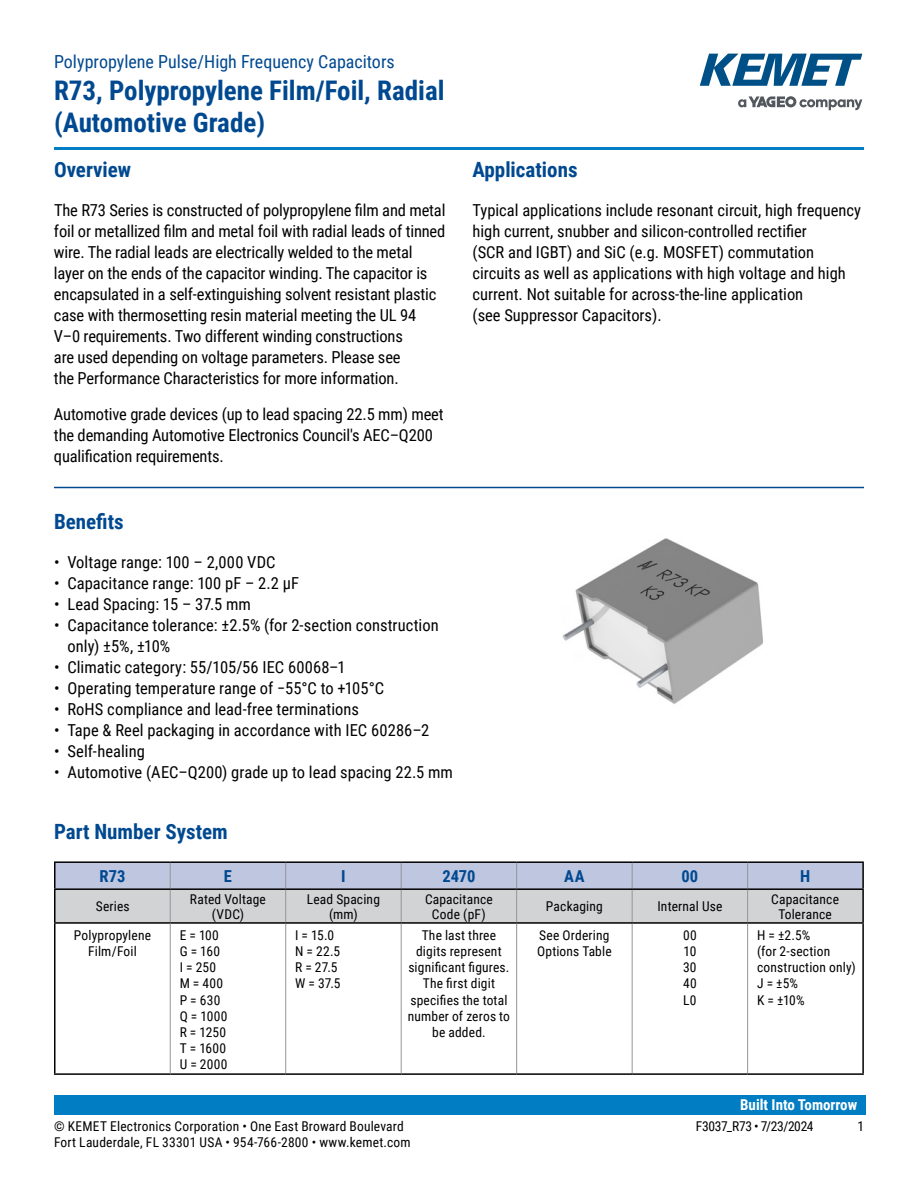
<style>
.page{position:relative;width:918px;height:1188px;background:#fff}
.page>*{position:absolute;margin:0;border:0;box-sizing:border-box;transform-origin:0 0}
.t1{font:700 27px/32.4px "Roboto Condensed";color:#004990}
.t2{font:700 21px "Roboto Condensed";color:#004990}
.t3{font:18px "Roboto Condensed";color:#004990}
.t4{font:16.5px/21px "Roboto Condensed";letter-spacing:-.01em;color:#000}
.t5{font:700 16.5px "Roboto Condensed";color:#004990}
.t6{font:700 15px "Roboto Condensed";color:#fff}
.t7{font:13.5px/16.2px "Roboto Condensed";letter-spacing:.015em;color:#000;text-align:center}
.t8{font:13.5px "Roboto Condensed";letter-spacing:-.025em;color:#000}
</style>
<div class="page">
<svg style="left:738px;top:96px;width:124px;height:14px"></svg>
<svg style="left:700px;top:54px;width:162px;height:32px"></svg>
<div style="left:54px;top:1095px;width:811px;height:20px;background:#007dc3"></div>
<hr style="left:54px;top:487px;width:810px;height:1px;background:#004990">
<svg style="left:56px;top:863px;width:806px;height:59px;background:#c8cdd9"></svg>
<hr style="left:170px;top:890px;width:1px;height:32px;background:#939598">
<hr style="left:285px;top:890px;width:1px;height:32px;background:#939598">
<hr style="left:401px;top:890px;width:1px;height:32px;background:#939598">
<hr style="left:516px;top:890px;width:1px;height:32px;background:#939598">
<hr style="left:632px;top:890px;width:1px;height:32px;background:#939598">
<hr style="left:747px;top:890px;width:1px;height:32px;background:#939598">
<hr style="left:285px;top:924px;width:1px;height:149px;background:#939598">
<hr style="left:516px;top:924px;width:1px;height:149px;background:#939598">
<hr style="left:632px;top:924px;width:1px;height:149px;background:#939598">
<hr style="left:747px;top:924px;width:1px;height:149px;background:#939598">
<hr style="left:862px;top:863px;width:2px;height:25px;background:#000">
<hr style="left:54px;top:890px;width:2px;height:32px;background:#000">
<hr style="left:862px;top:890px;width:2px;height:32px;background:#000">
<hr style="left:54px;top:922px;width:116px;height:2px;background:#000">
<hr style="left:54px;top:924px;width:2px;height:149px;background:#000">
<hr style="left:401px;top:922px;width:116px;height:2px;background:#000">
<hr style="left:517px;top:922px;width:115px;height:2px;background:#000">
<hr style="left:632px;top:922px;width:116px;height:2px;background:#000">
<hr style="left:862px;top:924px;width:2px;height:149px;background:#000">
<hr style="left:54px;top:1073px;width:116px;height:2px;background:#000">
<hr style="left:401px;top:1073px;width:116px;height:2px;background:#000">
<hr style="left:517px;top:1073px;width:115px;height:2px;background:#000">
<hr style="left:632px;top:1073px;width:116px;height:2px;background:#000">
<hr style="left:748px;top:1073px;width:116px;height:2px;background:#000">
<hr style="left:54px;top:861px;width:116px;height:2px;background:#000">
<hr style="left:54px;top:863px;width:2px;height:25px;background:#000">
<hr style="left:170px;top:861px;width:116px;height:2px;background:#000">
<hr style="left:286px;top:861px;width:115px;height:2px;background:#000">
<hr style="left:401px;top:861px;width:116px;height:2px;background:#000">
<hr style="left:517px;top:861px;width:115px;height:2px;background:#000">
<hr style="left:632px;top:861px;width:116px;height:2px;background:#000">
<hr style="left:748px;top:861px;width:116px;height:2px;background:#000">
<hr style="left:54px;top:888px;width:116px;height:2px;background:#000">
<hr style="left:170px;top:888px;width:116px;height:2px;background:#000">
<hr style="left:286px;top:888px;width:115px;height:2px;background:#000">
<hr style="left:401px;top:888px;width:116px;height:2px;background:#000">
<hr style="left:517px;top:888px;width:115px;height:2px;background:#000">
<hr style="left:632px;top:888px;width:116px;height:2px;background:#000">
<hr style="left:748px;top:888px;width:116px;height:2px;background:#000">
<hr style="left:748px;top:922px;width:116px;height:2px;background:#000">
<hr style="left:170px;top:922px;width:116px;height:2px;background:#000">
<hr style="left:286px;top:922px;width:115px;height:2px;background:#000">
<hr style="left:170px;top:1073px;width:116px;height:2px;background:#000">
<hr style="left:286px;top:1073px;width:115px;height:2px;background:#000">
<hr style="left:170px;top:924px;width:1px;height:149px;background:#939598">
<hr style="left:401px;top:924px;width:1px;height:149px;background:#939598">
<hr style="left:54px;top:147px;width:810px;height:3px;background:#007dc3">
<img style="left:562px;top:538px;width:201px;height:166px">
<p class="t3" style="left:54px;top:48px;width:342px">Polypropylene Pulse/High Frequency Capacitors</p>
<h1 class="t1" style="left:54px;top:73px;width:392px">R73, Polypropylene Film/Foil, Radial (Automotive Grade)</h1>
<p class="t2" style="left:54px;top:155px;width:79px">Overview</p>
<p class="t4" style="left:54px;top:199px;width:393px">The R73 Series is constructed of polypropylene film and metal foil or metallized film and metal foil with radial leads of tinned wire. The radial leads are electrically welded to the metal layer on the ends of the capacitor winding. The capacitor is encapsulated in a self-extinguishing solvent resistant plastic case with thermosetting resin material meeting the UL 94<br>V–0 requirements. Two different winding constructions<br>are used depending on voltage parameters. Please see<br>the Performance Characteristics for more information.</p>
<p class="t4" style="left:54px;top:403px;width:391px">Automotive grade devices (up to lead spacing 22.5 mm) meet the demanding Automotive Electronics Council's AEC–Q200 qualification requirements.</p>
<p class="t2" style="left:54px;top:507px;width:71px">Benefits</p>
<p class="t4" style="left:54px;top:551px;width:223px">• Voltage range: 100 – 2,000 VDC</p>
<p class="t4" style="left:54px;top:572px;width:247px">• Capacitance range: 100 pF – 2.2 µF</p>
<p class="t4" style="left:54px;top:593px;width:198px">• Lead Spacing: 15 – 37.5 mm</p>
<p class="t4" style="left:67px;top:614px;width:373px;text-indent:-13px">• Capacitance tolerance: ±2.5% (for 2-section construction only) ±5%, ±10%</p>
<p class="t4" style="left:54px;top:656px;width:293px">• Climatic category: 55/105/56 IEC 60068–1</p>
<p class="t4" style="left:54px;top:677px;width:332px">• Operating temperature range of −55°C to +105°C</p>
<p class="t4" style="left:54px;top:698px;width:306px">• RoHS compliance and lead-free terminations</p>
<p class="t4" style="left:54px;top:719px;width:377px">• Tape &amp; Reel packaging in accordance with IEC 60286–2</p>
<p class="t4" style="left:54px;top:740px;width:92px">• Self-healing</p>
<p class="t4" style="left:54px;top:761px;width:400px">• Automotive (AEC–Q200) grade up to lead spacing 22.5 mm</p>
<p class="t2" style="left:472px;top:155px;width:107px">Applications</p>
<p class="t4" style="left:472px;top:199px;width:390px">Typical applications include resonant circuit, high frequency high current, snubber and silicon-controlled rectifier<br>(SCR and IGBT) and SiC (e.g. MOSFET) commutation circuits as well as applications with high voltage and high current. Not suitable for across-the-line application<br>(see Suppressor Capacitors).</p>
<p class="t2" style="left:54px;top:817px;width:175px">Part Number System</p>
<p class="t5" style="left:100px;top:864px;width:27px">R73</p>
<p class="t5" style="left:224px;top:864px;width:10px">E</p>
<p class="t5" style="left:341px;top:864px;width:6px">I</p>
<p class="t5" style="left:442px;top:864px;width:34px">2470</p>
<p class="t5" style="left:564px;top:864px;width:22px">AA</p>
<p class="t5" style="left:681px;top:864px;width:18px">00</p>
<p class="t5" style="left:800px;top:864px;width:12px">H</p>
<p class="t7" style="left:96px;top:898px;width:35px">Series</p>
<p class="t7" style="left:190px;top:891px;width:77px;line-height:15px">Rated Voltage (VDC)</p>
<p class="t7" style="left:307px;top:891px;width:75px;line-height:15px">Lead Spacing (mm)</p>
<p class="t7" style="left:425px;top:891px;width:69px;line-height:15px">Capacitance<br>Code (pF)</p>
<p class="t7" style="left:546px;top:898px;width:58px">Packaging</p>
<p class="t7" style="left:657px;top:898px;width:66px">Internal Use</p>
<p class="t7" style="left:771px;top:891px;width:69px;line-height:15px">Capacitance<br>Tolerance</p>
<p class="t7" style="left:74px;top:926px;width:79px">Polypropylene<br>Film/Foil</p>
<p class="t7" style="left:180px;top:926px;width:49px;text-align:left">E = 100<br>G = 160<br>I = 250<br>M = 400<br>P = 630<br>Q = 1000<br>R = 1250<br>T = 1600<br>U = 2000</p>
<p class="t7" style="left:295px;top:926px;width:47px;text-align:left">I = 15.0<br>N = 22.5<br>R = 27.5<br>W = 37.5</p>
<p class="t7" style="left:408px;top:926px;width:104px">The last three digits represent significant figures.<br>The first digit specifies the total number of zeros to be added.</p>
<p class="t7" style="left:537px;top:926px;width:76px;text-align:left">See Ordering<br>Options Table</p>
<p class="t7" style="left:683px;top:926px;width:15px;text-align:justify">00<br>10<br>30<br>40<br>L0</p>
<p class="t7" style="left:757px;top:926px;width:100px;text-align:left">H = ±2.5%<br>(for 2-section construction only)<br>J = ±5%<br>K = ±10%</p>
<p class="t6" style="left:740px;top:1094px;width:119px">Built Into Tomorrow</p>
<p class="t7" style="left:54px;top:1117px;width:351px">© KEMET Electronics Corporation • One East Broward Boulevard</p>
<p class="t8" style="left:696px;top:1116px;width:119px">F3037_R73 • 7/23/2024</p>
<p class="t7" style="left:857px;top:1117px;width:8px">1</p>
<p class="t7" style="left:54px;top:1133px;width:358px">Fort Lauderdale, FL 33301 USA • 954-766-2800 • www.kemet.com</p>
</div>
